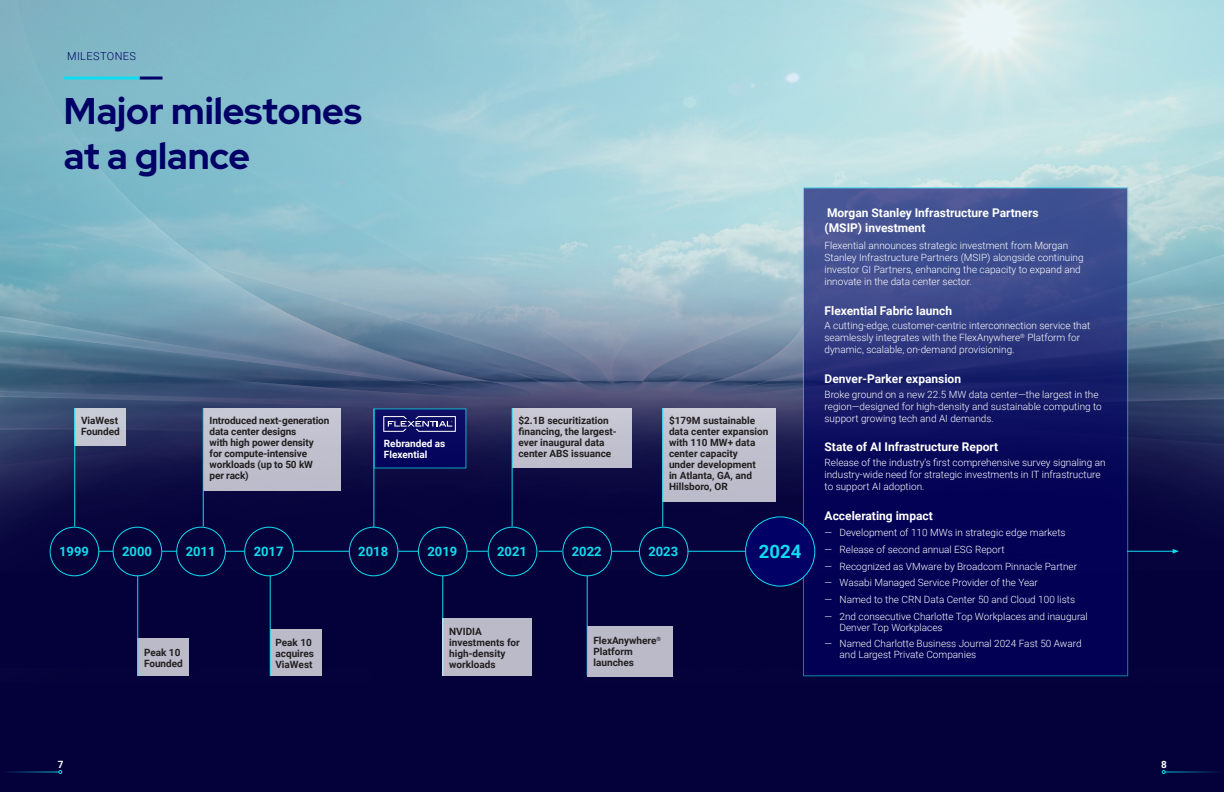
<style>
.page{position:relative;width:1224px;height:792px;background:#fff}
.page>*{position:absolute;margin:0;border:0;box-sizing:border-box;transform-origin:0 0}
.t1{font:700 37px "Red Hat Display";letter-spacing:-.005em;color:#006}
.Logo{font:700 18.5px "Roboto";color:#10dcf0}
.Logo-2{font:700 13px "Roboto";color:#10dcf0}
.Logo-3{font:700 12px/15px "Roboto";color:#fff}
.Subhead{font:300 11px "Roboto";letter-spacing:.035em;color:#006}
.Logo-4{font:300 10px/12px "Roboto";color:#fff}
.Logo-5{font:700 10px/11px "Roboto";color:#231f20}
.Logo-6{font:700 10px/11px "Roboto";color:#fff}
</style>
<div class="page">
<img style="left:0;top:0;width:1224px;height:669px">
<div style="left:0;top:669px;width:1224px;height:123px;background:#04013a"></div>
<hr style="left:688px;top:551px;width:77px;height:1px;background:#10dcf0">
<hr style="left:1127px;top:551px;width:47px;height:1px;background:#10dcf0">
<svg style="left:1173px;top:549px;width:6px;height:5px"></svg>
<svg style="left:612px;top:551px;width:27px;height:1px"></svg>
<svg style="left:539px;top:551px;width:23px;height:1px"></svg>
<svg style="left:467px;top:551px;width:21px;height:1px"></svg>
<svg style="left:398px;top:551px;width:20px;height:1px"></svg>
<div style="left:488px;top:527px;width:49px;height:49px;border:1px solid #10dcf0;border-radius:50%"></div>
<div style="left:563px;top:527px;width:49px;height:49px;border:1px solid #10dcf0;border-radius:50%"></div>
<div style="left:639px;top:527px;width:49px;height:49px;border:1px solid #10dcf0;border-radius:50%"></div>
<div style="left:374px;top:408px;width:92px;height:60px;background:#07075f"></div>
<svg style="left:99px;top:551px;width:14px;height:1px"></svg>
<hr style="left:294px;top:551px;width:55px;height:1px;background:#10dcf0">
<svg style="left:162px;top:551px;width:14px;height:1px"></svg>
<svg style="left:226px;top:551px;width:18px;height:1px"></svg>
<div style="left:50px;top:527px;width:49px;height:49px;border:1px solid #10dcf0;border-radius:50%"></div>
<div style="left:113px;top:527px;width:49px;height:49px;border:1px solid #10dcf0;border-radius:50%"></div>
<div style="left:176px;top:527px;width:50px;height:49px;border:1px solid #10dcf0;border-radius:50%"></div>
<div style="left:349px;top:527px;width:49px;height:49px;border:1px solid #10dcf0;border-radius:50%"></div>
<div style="left:418px;top:527px;width:49px;height:49px;border:1px solid #10dcf0;border-radius:50%"></div>
<div style="left:244px;top:527px;width:50px;height:49px;border:1px solid #10dcf0;border-radius:50%"></div>
<div style="left:75px;top:408px;width:51px;height:38px;background:#c6c9d5"></div>
<div style="left:138px;top:638px;width:51px;height:38px;background:#bbbac9"></div>
<div style="left:270px;top:630px;width:51px;height:46px;background:#bbbac9"></div>
<hr style="left:74px;top:408px;width:1px;height:119px;background:#10dcf0">
<hr style="left:137px;top:576px;width:1px;height:100px;background:#10dcf0">
<hr style="left:270px;top:576px;width:1px;height:100px;background:#10dcf0">
<hr style="left:443px;top:576px;width:1px;height:100px;background:#10dcf0">
<hr style="left:374px;top:409px;width:1px;height:118px;background:#10dcf0">
<div style="left:203px;top:408px;width:137px;height:82px;background:#c0c0ce"></div>
<hr style="left:203px;top:408px;width:1px;height:119px;background:#10dcf0">
<div style="left:512px;top:408px;width:120px;height:60px;background:#c2c2cf"></div>
<div style="left:443px;top:619px;width:89px;height:57px;background:#bbbac9"></div>
<hr style="left:512px;top:408px;width:1px;height:119px;background:#10dcf0">
<div style="left:663px;top:408px;width:113px;height:94px;background:#bfbfcd"></div>
<hr style="left:662px;top:408px;width:1px;height:119px;background:#10dcf0">
<div style="left:587px;top:626px;width:86px;height:50px;background:#bbbac9"></div>
<hr style="left:587px;top:576px;width:1px;height:100px;background:#10dcf0">
<svg style="left:803px;top:187px;width:325px;height:489px;background:#1a226e"></svg>
<div style="left:746px;top:517px;width:69px;height:69px;background:#006;border-radius:50%"></div>
<div style="left:745px;top:517px;width:70px;height:69px;border:1px solid #10dcf0;border-radius:50%"></div>
<hr style="left:1165px;top:772px;width:59px;height:1px;background:#10dcf0">
<svg style="left:1162px;top:770px;width:3px;height:4px"></svg>
<hr style="left:0;top:772px;width:59px;height:1px;background:#10dcf0">
<svg style="left:59px;top:770px;width:3px;height:4px"></svg>
<svg style="left:383px;top:416px;width:73px;height:16px"></svg>
<hr style="left:140px;top:77px;width:23px;height:3px;background:#006">
<hr style="left:64px;top:77px;width:76px;height:3px;background:#10dcf0">
<p class="Subhead" style="left:67px;top:48px;width:70px">MILESTONES</p>
<p class="t1" style="left:64px;top:87px;width:299px">Major milestones</p>
<p class="t1" style="left:64px;top:132px;width:188px">at a glance</p>
<p class="Logo-5" style="left:81px;top:415px;width:40px">ViaWest<br>Founded</p>
<p class="Logo-5" style="left:210px;top:415px;width:121px">Introduced next-generation data center designs<br>with high power density<br>for compute-intensive workloads (up to 50 kW per rack)</p>
<p class="Logo-6" style="left:384px;top:437px;width:63px">Rebranded as<br>Flexential</p>
<p class="Logo-5" style="left:518px;top:415px;width:100px">$2.1B securitization financing, the largest&shy;ever inaugural data center ABS issuance</p>
<p class="Logo-5" style="left:669px;top:415px;width:101px">$179M sustainable data center expansion with 110 MW+ data center capacity<br>under development<br>in Atlanta, GA, and<br>Hillsboro, OR</p>
<p class="Logo-2" style="left:59px;top:542px;width:31px">1999</p>
<p class="Logo-2" style="left:122px;top:542px;width:31px">2000</p>
<p class="Logo-2" style="left:186px;top:542px;width:31px">2011</p>
<p class="Logo-2" style="left:254px;top:542px;width:31px">2017</p>
<p class="Logo-2" style="left:358px;top:542px;width:31px">2018</p>
<p class="Logo-2" style="left:427px;top:542px;width:31px">2019</p>
<p class="Logo-2" style="left:497px;top:542px;width:31px">2021</p>
<p class="Logo-2" style="left:572px;top:542px;width:31px">2022</p>
<p class="Logo-2" style="left:648px;top:542px;width:31px">2023</p>
<p class="Logo" style="left:759px;top:538px;width:44px">2024</p>
<p class="Logo-5" style="left:144px;top:647px;width:40px">Peak 10<br>Founded</p>
<p class="Logo-5" style="left:275px;top:636px;width:40px">Peak 10 acquires<br>ViaWest</p>
<p class="Logo-5" style="left:449px;top:625px;width:72px">NVIDIA investments for high-density workloads</p>
<p class="Logo-5" style="left:593px;top:634px;width:69px">FlexAnywhere<sup>®<br></sup>Platform launches</p>
<p class="Logo-3" style="left:825px;top:205px;width:216px">Morgan Stanley Infrastructure Partners (MSIP) investment</p>
<p class="Logo-4" style="left:825px;top:240px;width:261px">Flexential announces strategic investment from Morgan Stanley Infrastructure Partners (MSIP) alongside continuing investor GI Partners, enhancing the capacity to expand and innovate in the data center sector.</p>
<p class="Logo-3" style="left:825px;top:302px;width:129px">Flexential Fabric launch</p>
<p class="Logo-4" style="left:825px;top:319px;width:267px">A cutting-edge, customer-centric interconnection service that seamlessly integrates with the FlexAnywhere<sup>®</sup> Platform for dynamic, scalable, on-demand provisioning.</p>
<p class="Logo-3" style="left:825px;top:371px;width:138px">Denver-Parker expansion</p>
<p class="Logo-4" style="left:825px;top:388px;width:279px">Broke ground on a new 22.5 MW data center—the largest in the region—designed for high-density and sustainable computing to support growing tech and AI demands.</p>
<p class="Logo-3" style="left:825px;top:439px;width:175px">State of AI Infrastructure Report</p>
<p class="Logo-4" style="left:825px;top:456px;width:283px">Release of the industry’s first comprehensive survey signaling an industry-wide need for strategic investments in IT infrastructure to support AI adoption.</p>
<p class="Logo-3" style="left:825px;top:507px;width:110px">Accelerating impact</p>
<p class="Logo-4" style="left:825px;top:526px;width:243px">— Development of 110 MWs in strategic edge markets</p>
<p class="Logo-4" style="left:825px;top:543px;width:181px">— Release of second annual ESG Report</p>
<p class="Logo-4" style="left:825px;top:560px;width:254px">— Recognized as VMware by Broadcom Pinnacle Partner</p>
<p class="Logo-4" style="left:825px;top:576px;width:215px">— Wasabi Managed Service Provider of the Year</p>
<p class="Logo-4" style="left:825px;top:593px;width:252px">— Named to the CRN Data Center 50 and Cloud 100 lists</p>
<p class="Logo-4" style="left:840px;top:610px;width:250px;line-height:11px;text-indent:-15px">— 2nd consecutive Charlotte Top Workplaces and inaugural<br>Denver Top Workplaces</p>
<p class="Logo-4" style="left:840px;top:638px;width:244px;line-height:11px;text-indent:-15px">— Named Charlotte Business Journal 2024 Fast 50 Award and Largest Private Companies</p>
<p class="Logo-6" style="left:58px;top:759px;width:7px">7</p>
<p class="Logo-6" style="left:1161px;top:759px;width:7px">8</p>
</div>
